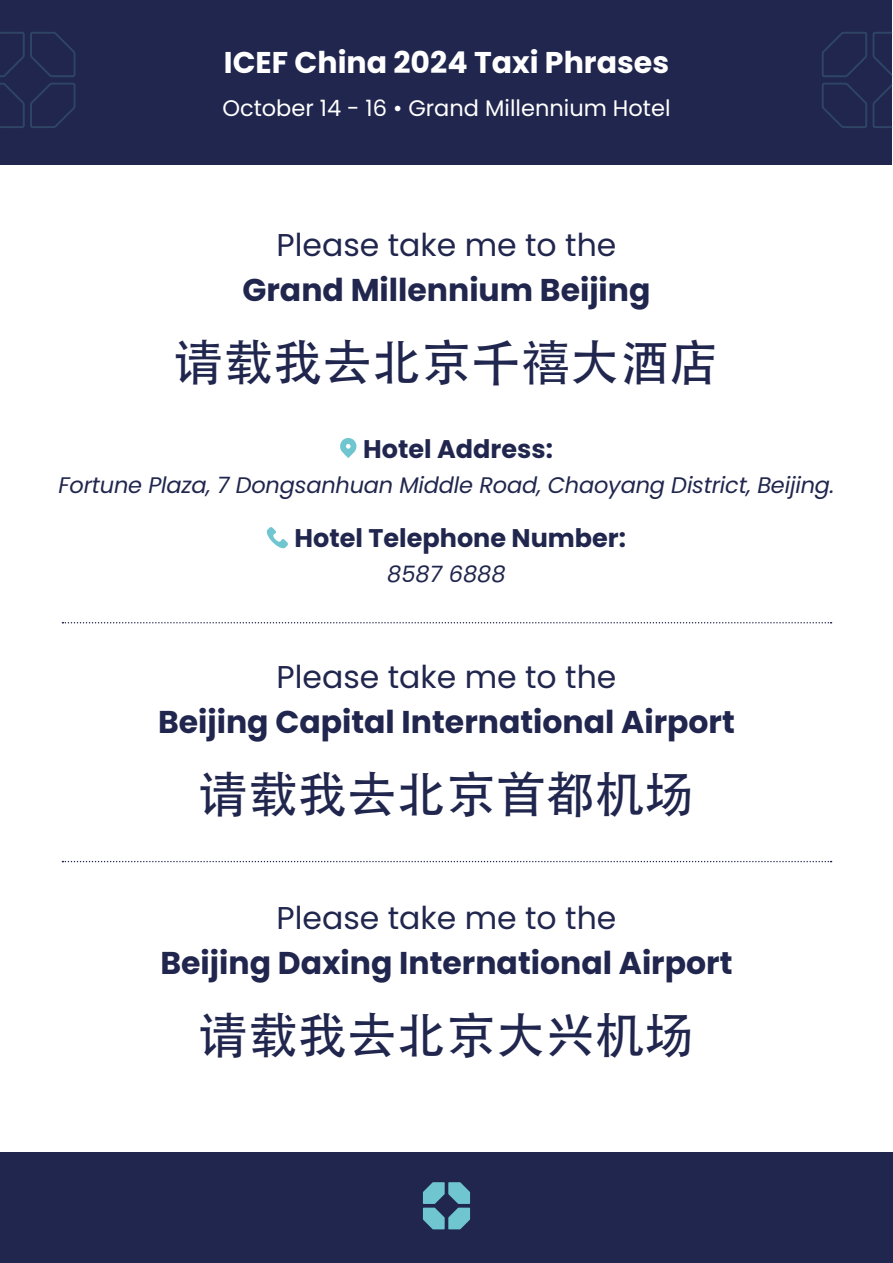
<style>
.page{position:relative;width:893px;height:1263px;background:#fff}
.page>*{position:absolute;margin:0;border:0;box-sizing:border-box;transform-origin:0 0}
.t1{font:49.5px "Adobe Heiti Std";color:#20264d}
.t2{font:700 31.5px "Poppins";color:#20264d}
.t3{font:31.5px "Poppins";color:#20264d}
.t4{font:700 30px "Poppins";color:#fff}
.t5{font:700 25.5px "Poppins";color:#20264d}
.t6{font:italic 22.5px "Poppins";letter-spacing:-.01em;color:#20264d}
.t7{font:22.5px "Poppins";color:#fff}
</style>
<div class="page">
<div style="left:1px;top:1px;width:891px;height:164px;background:#20264d"></div>
<svg style="left:0;top:30px;width:76px;height:100px"></svg>
<svg style="left:822px;top:32px;width:71px;height:96px"></svg>
<div style="left:0;top:1152px;width:893px;height:111px;background:#20264d"></div>
<svg style="left:423px;top:1182px;width:47px;height:47px"></svg>
<svg style="left:340px;top:438px;width:17px;height:20px"></svg>
<svg style="left:267px;top:527px;width:21px;height:21px"></svg>
<svg style="left:62px;top:622px;width:770px;height:1px"></svg>
<svg style="left:62px;top:861px;width:770px;height:1px"></svg>
<p class="t4" style="left:224px;top:49px;width:447px">ICEF China 2024 Taxi Phrases</p>
<p class="t7" style="left:222px;top:95px;width:450px">October 14 - 16 • Grand Millennium Hotel</p>
<p class="t3" style="left:277px;top:227px;width:341px">Please take me to the</p>
<p class="t2" style="left:242px;top:276px;width:410px">Grand Millennium Beijing</p>
<h1 class="t1" style="left:174px;top:333px;width:546px">请载我去北京千禧大酒店</h1>
<p class="t5" style="left:363px;top:438px;width:191px">Hotel Address:</p>
<p class="t6" style="left:58px;top:475px;width:778px">Fortune Plaza, 7 Dongsanhuan Middle Road, Chaoyang District, Beijing.</p>
<p class="t5" style="left:295px;top:527px;width:333px">Hotel Telephone Number:</p>
<p class="t6" style="left:387px;top:564px;width:120px">8587 6888</p>
<p class="t3" style="left:277px;top:659px;width:341px">Please take me to the</p>
<p class="t2" style="left:158px;top:708px;width:578px">Beijing Capital International Airport</p>
<h1 class="t1" style="left:199px;top:765px;width:496px">请载我去北京首都机场</h1>
<p class="t3" style="left:277px;top:900px;width:341px">Please take me to the</p>
<p class="t2" style="left:160px;top:949px;width:573px">Beijing Daxing International Airport</p>
<h1 class="t1" style="left:199px;top:1006px;width:497px">请载我去北京大兴机场</h1>
</div>
